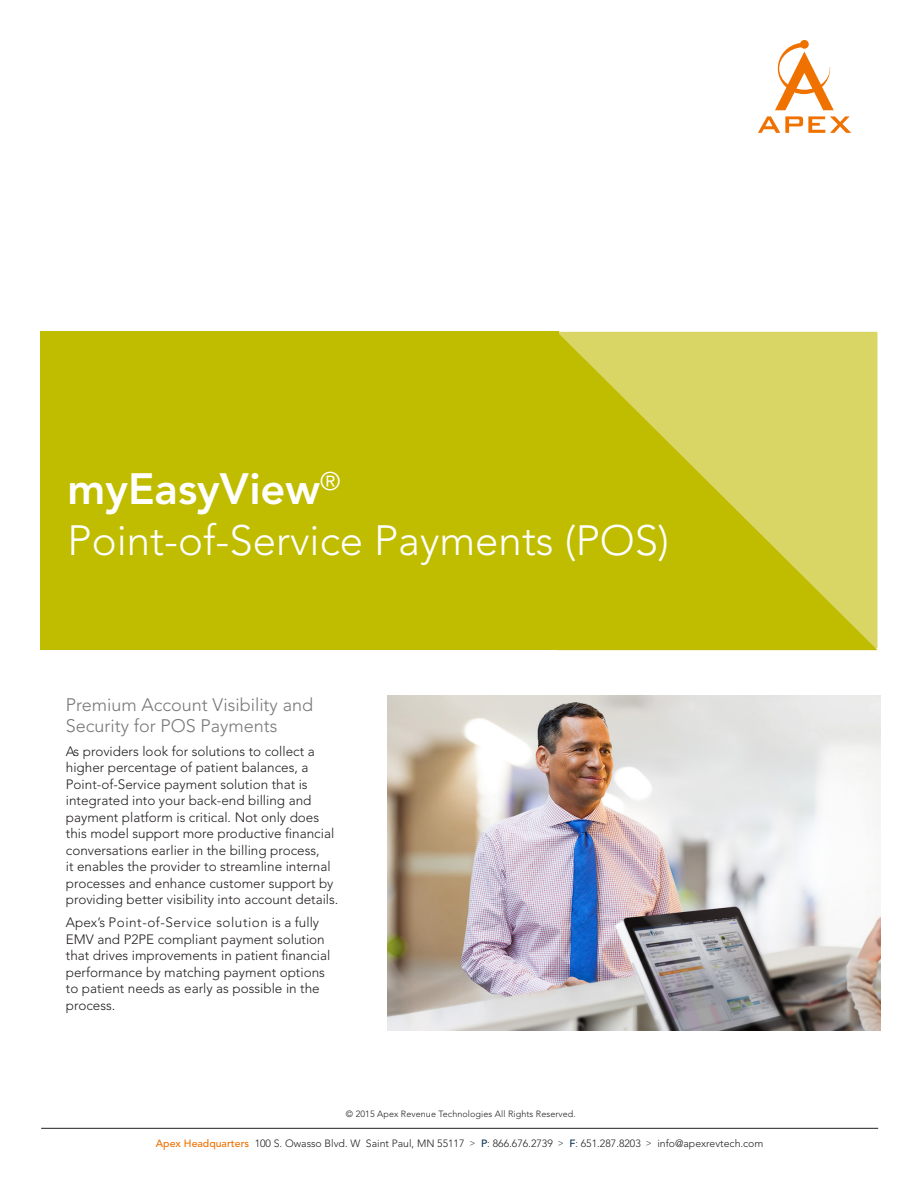
<style>
.page{position:relative;width:918px;height:1188px;background:#fff}
.page>*{position:absolute;margin:0;border:0;box-sizing:border-box;transform-origin:0 0}
.t1{font:800 43.5px "Avenir LT Pro";color:#fff}
.t2{font:300 42px "Avenir LT Pro";color:#fff}
.t3{font:300 18px/21px "Avenir LT Pro";color:#787779}
.t4{font:300 13.5px/16.5px "Avenir LT Pro";color:#231f20}
.t5{font:300 10.5px "Avenir LT Pro";color:#231f20}
.t6{font:300 9px "Avenir LT Pro";letter-spacing:.01em;color:#231f20}
.s1{font-weight:500;color:#ef7100}
.s2{font-size:9px}
.s3{font-weight:500;color:#093152}
</style>
<div class="page">
<svg style="left:758px;top:116px;width:93px;height:17px"></svg>
<svg style="left:775px;top:40px;width:59px;height:70px"></svg>
<hr style="left:41px;top:1128px;width:837px;height:1px;background:#231f20">
<div style="left:40px;top:332px;width:519px;height:318px;background:#c0bc00"></div>
<svg style="left:559px;top:332px;width:319px;height:318px;background:#ccc933"></svg>
<img style="left:388px;top:696px;width:492px;height:334px">
<p class="t1" style="left:68px;top:464px;width:274px">myEasyView<sup>®</sup></p>
<p class="t2" style="left:68px;top:516px;width:603px">Point-of-Service Payments (POS)</p>
<p class="t3" style="left:66px;top:695px;width:249px">Premium Account Visibility and<br>Security for POS Payments</p>
<p class="t4" style="left:66px;top:743px;width:274px">As providers look for solutions to collect a higher percentage of patient balances, a Point-of-Service payment solution that is integrated into your back-end billing and payment platform is critical. Not only does this model support more productive financial conversations earlier in the billing process,<br>it enables the provider to streamline internal processes and enhance customer support by providing better visibility into account details.</p>
<p class="t4" style="left:66px;top:915px;width:266px">Apex’s Point-of-Service solution is a fully EMV and P2PE compliant payment solution that drives improvements in patient financial performance by matching payment options to patient needs as early as possible in the process.</p>
<p class="t6" style="left:346px;top:1109px;width:231px">© 2015 Apex Revenue Technologies All Rights Reserved.</p>
<p class="t5" style="left:156px;top:1137px;width:609px"><span class="s1">Apex Headquarters</span> 100 S. Owasso Blvd. W Saint Paul, MN 55117 <span class="s2">&gt;</span> <span class="s3">P</span>: 866.676.2739 <span class="s2">&gt;</span> <span class="s3">F</span>: 651.287.8203 <span class="s2">&gt;</span> info@apexrevtech.com</p>
</div>
